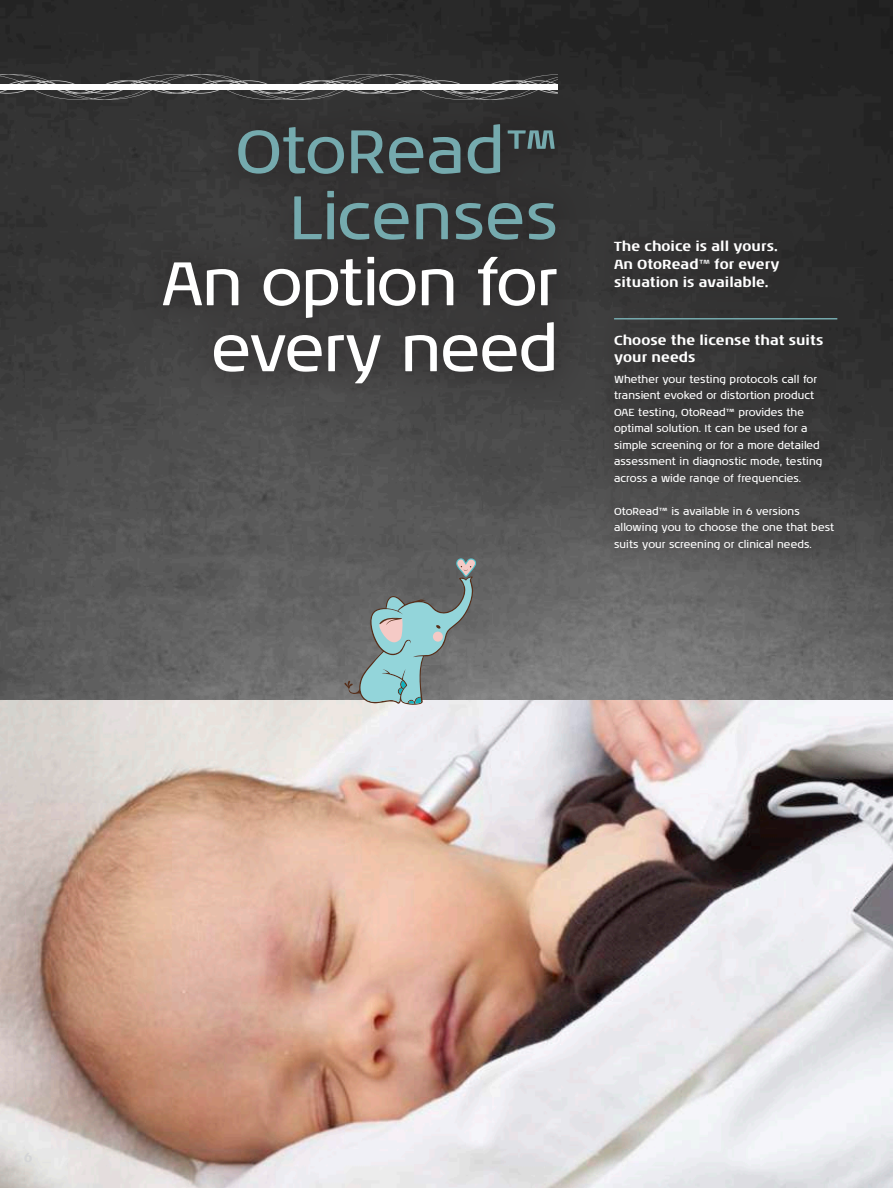
<style>
.page{position:relative;width:893px;height:1188px;background:#fff}
.page>*{position:absolute;margin:0;border:0;box-sizing:border-box;transform-origin:0 0}
.t1{font:63px/66px "Noa LT Pro";letter-spacing:-.02em;color:#fff;text-align:right}
.t2{font:63px/66px "Noa LT Pro";color:#75aaae;text-align:right}
.t3{font:700 13.5px/18px "Noa LT Pro";color:#fff;text-align:justify}
.t4{font:10.5px/16.5px "Noa LT Pro";color:#fff}
.s1{font-weight:400}
</style>
<div class="page">
<img style="left:0;top:0;width:893px;height:700px">
<div style="left:125px;top:86px;width:469px;height:335px;background:#231f20;opacity:.46"></div>
<svg style="left:0;top:74px;width:558px;height:26px;background:#434343"></svg>
<div style="left:0;top:84px;width:558px;height:6px;background:#fff"></div>
<img style="left:0;top:700px;width:893px;height:488px">
<div style="left:591px;top:217px;width:269px;height:355px;background:#231f20;opacity:.28"></div>
<hr style="left:614px;top:318px;width:223px;height:2px;background:#75aaae">
<svg style="left:344px;top:558px;width:132px;height:147px;background:#7b8c8c"></svg>
<h1 class="t2" style="left:236px;top:117px;width:324px">OtoRead™<br>Licenses</h1>
<h1 class="t1" style="left:162px;top:249px;width:398px">An option for every need</h1>
<p class="t3" style="left:614px;top:236px;width:167px">The choice is all yours.<br>An OtoRead<span class="s1">™</span> for every situation is available.</p>
<p class="t3" style="left:614px;top:331px;width:211px;line-height:16.5px">Choose the license that suits your needs</p>
<p class="t4" style="left:614px;top:370px;width:210px">Whether your testing protocols call for transient evoked or distortion product OAE testing, OtoRead™ provides the optimal solution. It can be used for a simple screening or for a more detailed assessment in diagnostic mode, testing across a wide range of frequencies.</p>
<p class="t4" style="left:614px;top:502px;width:222px">OtoRead™ is available in 6 versions allowing you to choose the one that best suits your screening or clinical needs.</p>
</div>
